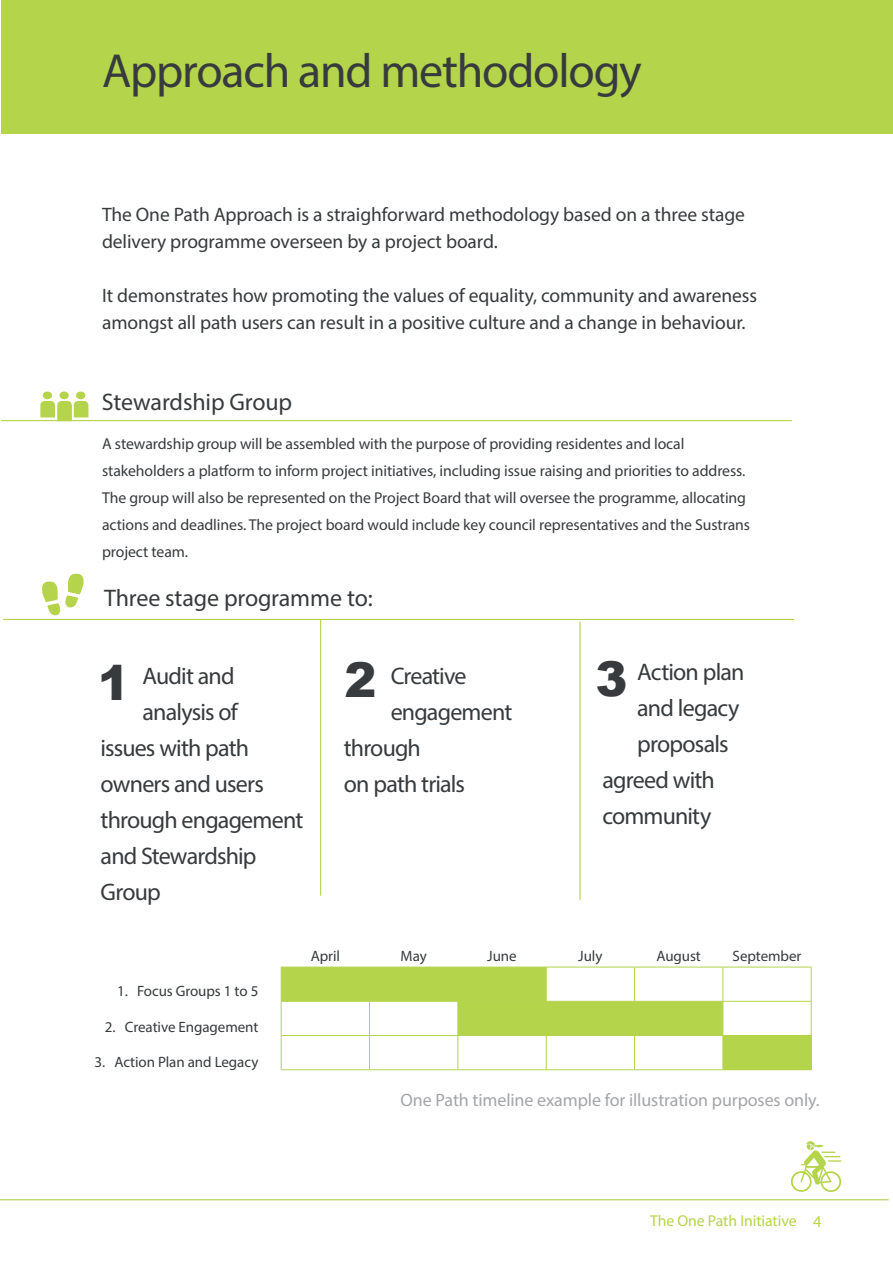
<style>
.page{position:relative;width:893px;height:1263px;background:#fff}
.page>*{position:absolute;margin:0;border:0;box-sizing:border-box;transform-origin:0 0}
.t1{font:48px "Myriad Pro";letter-spacing:-.025em;color:#373b3e}
.t2{font:900 48px "Arial";color:#373b3e}
.t3{font:24px "Myriad Pro";letter-spacing:-.035em;color:#373b3e}
.t4{font:24px "Myriad Pro";letter-spacing:-.005em;color:#373b3e}
.t5{font:19.5px/27px "Myriad Pro";letter-spacing:-.005em;color:#373b3e}
.t6{font:18px "Myriad Pro";letter-spacing:-.005em;color:#a4a5a9}
.t7{font:15.75px/27px "Myriad Pro";letter-spacing:-.005em;color:#373b3e}
.t8{font:15.75px "Myriad Pro";letter-spacing:-.005em;color:#b4d44b}
.t9{font:15px "Myriad Pro";letter-spacing:-.005em;color:#373b3e}
.s1{font-size:16.5px;color:#b4d44c}
</style>
<div class="page">
<hr style="left:320px;top:619px;width:1px;height:277px;background:#b4d44b">
<hr style="left:579px;top:622px;width:2px;height:278px;background:#b4d44b">
<hr style="left:1px;top:420px;width:791px;height:1px;background:#b4d44b">
<hr style="left:3px;top:619px;width:791px;height:1px;background:#b4d44b">
<div style="left:43px;top:391px;width:9px;height:8px;background:#b4d44b;border-radius:50%"></div>
<div style="left:59px;top:391px;width:10px;height:8px;background:#b4d44b;border-radius:50%"></div>
<div style="left:76px;top:391px;width:9px;height:8px;background:#b4d44b;border-radius:50%"></div>
<svg style="left:40px;top:401px;width:48px;height:19px"></svg>
<svg style="left:282px;top:968px;width:440px;height:67px"></svg>
<div style="left:723px;top:1035px;width:88px;height:35px;background:#b4d44b"></div>
<hr style="left:281px;top:967px;width:88px;height:1px;background:#b4d44b">
<hr style="left:281px;top:967px;width:1px;height:34px;background:#b4d44b">
<hr style="left:369px;top:967px;width:89px;height:1px;background:#b4d44b">
<hr style="left:369px;top:967px;width:1px;height:34px;background:#b4d44b">
<hr style="left:458px;top:967px;width:88px;height:1px;background:#b4d44b">
<hr style="left:457px;top:967px;width:1px;height:34px;background:#b4d44b">
<hr style="left:546px;top:967px;width:88px;height:1px;background:#b4d44b">
<hr style="left:546px;top:967px;width:1px;height:34px;background:#b4d44b">
<hr style="left:634px;top:967px;width:89px;height:1px;background:#b4d44b">
<hr style="left:634px;top:967px;width:1px;height:34px;background:#b4d44b">
<hr style="left:723px;top:967px;width:89px;height:1px;background:#b4d44b">
<hr style="left:722px;top:967px;width:1px;height:34px;background:#b4d44b">
<hr style="left:811px;top:967px;width:1px;height:34px;background:#b4d44b">
<hr style="left:281px;top:1001px;width:88px;height:1px;background:#b4d44b">
<hr style="left:281px;top:1002px;width:1px;height:33px;background:#b4d44b">
<hr style="left:369px;top:1001px;width:89px;height:1px;background:#b4d44b">
<hr style="left:369px;top:1002px;width:1px;height:33px;background:#b4d44b">
<hr style="left:458px;top:1001px;width:88px;height:1px;background:#b4d44b">
<hr style="left:457px;top:1002px;width:1px;height:33px;background:#b4d44b">
<hr style="left:546px;top:1001px;width:88px;height:1px;background:#b4d44b">
<hr style="left:546px;top:1002px;width:1px;height:33px;background:#b4d44b">
<hr style="left:634px;top:1001px;width:89px;height:1px;background:#b4d44b">
<hr style="left:634px;top:1002px;width:1px;height:33px;background:#b4d44b">
<hr style="left:723px;top:1001px;width:89px;height:1px;background:#b4d44b">
<hr style="left:722px;top:1002px;width:1px;height:33px;background:#b4d44b">
<hr style="left:811px;top:1002px;width:1px;height:33px;background:#b4d44b">
<hr style="left:281px;top:1035px;width:88px;height:1px;background:#b4d44b">
<hr style="left:281px;top:1036px;width:1px;height:33px;background:#b4d44b">
<hr style="left:369px;top:1035px;width:89px;height:1px;background:#b4d44b">
<hr style="left:369px;top:1036px;width:1px;height:33px;background:#b4d44b">
<hr style="left:458px;top:1035px;width:88px;height:1px;background:#b4d44b">
<hr style="left:457px;top:1036px;width:1px;height:33px;background:#b4d44b">
<hr style="left:546px;top:1035px;width:88px;height:1px;background:#b4d44b">
<hr style="left:546px;top:1036px;width:1px;height:33px;background:#b4d44b">
<hr style="left:634px;top:1035px;width:89px;height:1px;background:#b4d44b">
<hr style="left:634px;top:1036px;width:1px;height:33px;background:#b4d44b">
<hr style="left:723px;top:1035px;width:89px;height:1px;background:#b4d44b">
<hr style="left:722px;top:1036px;width:1px;height:33px;background:#b4d44b">
<hr style="left:811px;top:1036px;width:1px;height:33px;background:#b4d44b">
<hr style="left:281px;top:1069px;width:88px;height:1px;background:#b4d44b">
<hr style="left:369px;top:1069px;width:89px;height:1px;background:#b4d44b">
<hr style="left:458px;top:1069px;width:88px;height:1px;background:#b4d44b">
<hr style="left:546px;top:1069px;width:88px;height:1px;background:#b4d44b">
<hr style="left:634px;top:1069px;width:89px;height:1px;background:#b4d44b">
<hr style="left:723px;top:1069px;width:89px;height:1px;background:#b4d44b">
<div style="left:1px;top:0;width:892px;height:134px;background:#b4d44b"></div>
<svg style="left:791px;top:1141px;width:50px;height:51px"></svg>
<svg style="left:42px;top:574px;width:42px;height:41px"></svg>
<hr style="left:0;top:1199px;width:889px;height:1px;background:#b4d44c">
<h1 class="t1" style="left:102px;top:41px;width:541px">Approach and methodology</h1>
<p class="t5" style="left:102px;top:201px;width:644px">The One Path Approach is a straighforward methodology based on a three stage delivery programme overseen by a project board.</p>
<p class="t5" style="left:102px;top:282px;width:657px">It demonstrates how promoting the values of equality, community and awareness amongst all path users can result in a positive culture and a change in behaviour.</p>
<h2 class="t4" style="left:102px;top:387px;width:192px">Stewardship Group</h2>
<p class="t7" style="left:102px;top:430px;width:649px">A stewardship group will be assembled with the purpose of providing residentes and local stakeholders a platform to inform project initiatives, including issue raising and priorities to address.<br>The group will also be represented on the Project Board that will oversee the programme, allocating actions and deadlines. The project board would include key council representatives and the Sustrans project team.</p>
<h2 class="t4" style="left:104px;top:583px;width:270px">Three stage programme to:</h2>
<h1 class="t2" style="left:98px;top:648px;width:34px">1</h1>
<h1 class="t2" style="left:345px;top:645px;width:34px">2</h1>
<h1 class="t2" style="left:595px;top:644px;width:34px">3</h1>
<h2 class="t3" style="left:637px;top:657px;width:109px">Action plan</h2>
<h2 class="t3" style="left:637px;top:693px;width:104px">and legacy</h2>
<h2 class="t3" style="left:637px;top:729px;width:93px">proposals</h2>
<h2 class="t3" style="left:602px;top:765px;width:114px">agreed with</h2>
<h2 class="t3" style="left:602px;top:801px;width:110px">community</h2>
<h2 class="t3" style="left:143px;top:661px;width:94px">Audit and</h2>
<h2 class="t3" style="left:143px;top:697px;width:97px">analysis of</h2>
<h2 class="t3" style="left:101px;top:733px;width:150px">issues with path</h2>
<h2 class="t3" style="left:101px;top:769px;width:165px">owners and users</h2>
<h2 class="t3" style="left:101px;top:805px;width:204px">through engagement</h2>
<h2 class="t3" style="left:101px;top:841px;width:157px">and Stewardship</h2>
<h2 class="t3" style="left:101px;top:877px;width:62px">Group</h2>
<h2 class="t3" style="left:391px;top:661px;width:77px">Creative</h2>
<h2 class="t3" style="left:391px;top:697px;width:123px">engagement</h2>
<h2 class="t3" style="left:344px;top:733px;width:79px">through</h2>
<h2 class="t3" style="left:344px;top:769px;width:123px">on path trials</h2>
<p class="t9" style="left:117px;top:982px;width:143px">1. Focus Groups 1 to 5</p>
<p class="t9" style="left:105px;top:1018px;width:155px">2. Creative Engagement</p>
<p class="t9" style="left:94px;top:1053px;width:165px">3. Action Plan and Legacy</p>
<p class="t9" style="left:311px;top:947px;width:31px">April</p>
<p class="t9" style="left:401px;top:947px;width:28px">May</p>
<p class="t9" style="left:487px;top:947px;width:31px">June</p>
<p class="t9" style="left:578px;top:947px;width:26px">July</p>
<p class="t9" style="left:656px;top:947px;width:46px">August</p>
<p class="t9" style="left:733px;top:947px;width:70px">September</p>
<p class="t6" style="left:401px;top:1089px;width:420px">One Path timeline example for illustration purposes only.</p>
<p class="t8" style="left:650px;top:1211px;width:173px">The One Path Initiative <span class="s1">4</span></p>
</div>
